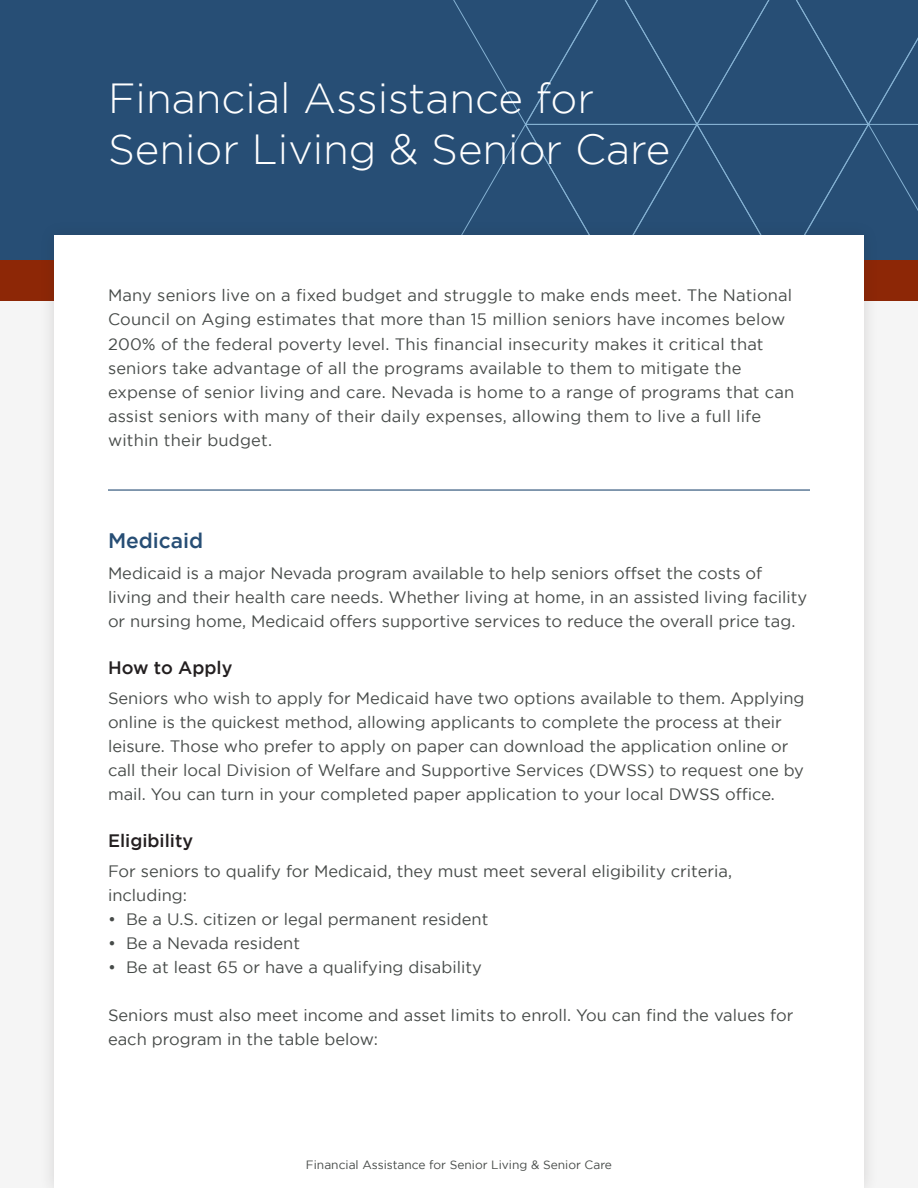
<style>
.page{position:relative;width:918px;height:1188px;background:#f5f5f5}
.page>*{position:absolute;margin:0;border:0;box-sizing:border-box;transform-origin:0 0}
.t1{font:300 42px/50.4px "Gotham";color:#fff}
.t2{font:500 21px "Gotham";color:#274e75}
.t3{font:500 18px "Gotham";color:#231f20}
.t4{font:16.5px/24px "Gotham";color:#474b49}
.t5{font:12px "Gotham";color:#474b49}
</style>
<div class="page">
<div style="left:0;top:0;width:918px;height:280px;background:#274e75"></div>
<svg style="left:453px;top:0;width:465px;height:220px"></svg>
<div style="left:0;top:260px;width:918px;height:41px;background:#8d2706"></div>
<div style="left:39px;top:220px;width:841px;height:968px;background:#231f20;opacity:.15"></div>
<div style="left:54px;top:235px;width:810px;height:953px;background:#fff"></div>
<hr style="left:108px;top:489px;width:702px;height:2px;background:#274e75">
<h1 class="t1" style="left:108px;top:73px;width:564px">Financial Assistance for<br>Senior Living &amp; Senior Care</h1>
<p class="t4" style="left:108px;top:283px;width:688px">Many seniors live on a fixed budget and struggle to make ends meet. The National Council on Aging estimates that more than 15 million seniors have incomes below 200% of the federal poverty level. This financial insecurity makes it critical that seniors take advantage of all the programs available to them to mitigate the expense of senior living and care. Nevada is home to a range of programs that can assist seniors with many of their daily expenses, allowing them to live a full life within their budget.</p>
<p class="t2" style="left:108px;top:529px;width:97px">Medicaid</p>
<p class="t4" style="left:108px;top:561px;width:701px">Medicaid is a major Nevada program available to help seniors offset the costs of living and their health care needs. Whether living at home, in an assisted living facility or nursing home, Medicaid offers supportive services to reduce the overall price tag.</p>
<p class="t3" style="left:108px;top:657px;width:126px">How to Apply</p>
<p class="t4" style="left:108px;top:686px;width:698px">Seniors who wish to apply for Medicaid have two options available to them. Applying online is the quickest method, allowing applicants to complete the process at their leisure. Those who prefer to apply on paper can download the application online or call their local Division of Welfare and Supportive Services (DWSS) to request one by mail. You can turn in your completed paper application to your local DWSS office.</p>
<p class="t3" style="left:108px;top:830px;width:87px">Eligibility</p>
<p class="t4" style="left:108px;top:859px;width:626px">For seniors to qualify for Medicaid, they must meet several eligibility criteria, including:</p>
<p class="t4" style="left:108px;top:907px;width:382px">• Be a U.S. citizen or legal permanent resident</p>
<p class="t4" style="left:108px;top:931px;width:194px">• Be a Nevada resident</p>
<p class="t4" style="left:108px;top:955px;width:375px">• Be at least 65 or have a qualifying disability</p>
<p class="t4" style="left:108px;top:1003px;width:687px">Seniors must also meet income and asset limits to enroll. You can find the values for each program in the table below:</p>
<p class="t5" style="left:306px;top:1158px;width:308px">Financial Assistance for Senior Living &amp; Senior Care</p>
</div>
